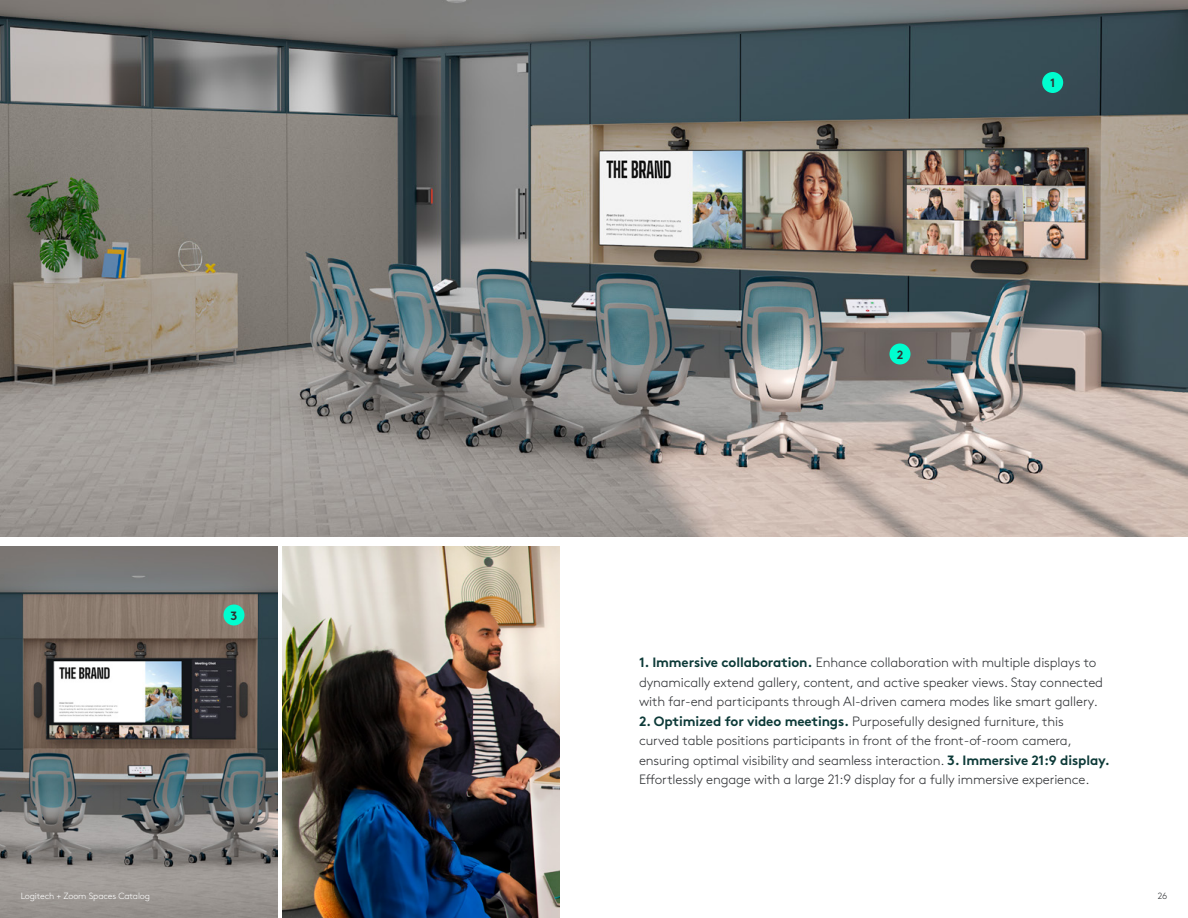
<style>
.page{position:relative;width:1188px;height:918px;background:#fff}
.page>*{position:absolute;margin:0;border:0;box-sizing:border-box;transform-origin:0 0}
.Body_copy{font:300 13.5px/19.5px "Brown Pro";letter-spacing:-.01em;color:#2e3033}
.Body_copy-2{font:700 12px "Brown Pro";color:#2f3132}
.t1{font:300 9px "Brown Pro";letter-spacing:-.015em;color:#fff}
.t2{font:300 9px "Brown Pro";color:#2e3033}
.s1{font-weight:700;color:#0d3a38}
</style>
<div class="page">
<img style="left:282px;top:546px;width:278px;height:372px">
<img style="left:0;top:0;width:1188px;height:537px">
<img style="left:0;top:546px;width:277px;height:372px">
<div style="left:1042px;top:72px;width:21px;height:21px;background:#00fdcf;border-radius:50%"></div>
<div style="left:890px;top:344px;width:20px;height:20px;background:#00fdcf;border-radius:50%"></div>
<div style="left:224px;top:604px;width:20px;height:22px;background:#00fdcf;border-radius:50%"></div>
<p class="Body_copy-2" style="left:231px;top:606px;width:8px">3</p>
<p class="Body_copy-2" style="left:897px;top:345px;width:8px">2</p>
<p class="Body_copy-2" style="left:1050px;top:73px;width:7px">1</p>
<p class="Body_copy" style="left:639px;top:652px;width:466px"><span class="s1">1. Immersive collaboration.</span> Enhance collaboration with multiple displays to dynamically extend gallery, content, and active speaker views. Stay connected with far-end participants through AI-driven camera modes like smart gallery.</p>
<p class="Body_copy" style="left:639px;top:710px;width:473px"><span class="s1">2. Optimized for video meetings.</span> Purposefully designed furniture, this<br>curved table positions participants in front of the front-of-room camera, ensuring optimal visibility and seamless interaction. <span class="s1">3. Immersive 21:9 display.<br></span>Effortlessly engage with a large 21:9 display for a fully immersive experience.</p>
<p class="t1" style="left:21px;top:889px;width:131px">Logitech + Zoom Spaces Catalog</p>
<p class="t2" style="left:1158px;top:889px;width:11px">26</p>
</div>
